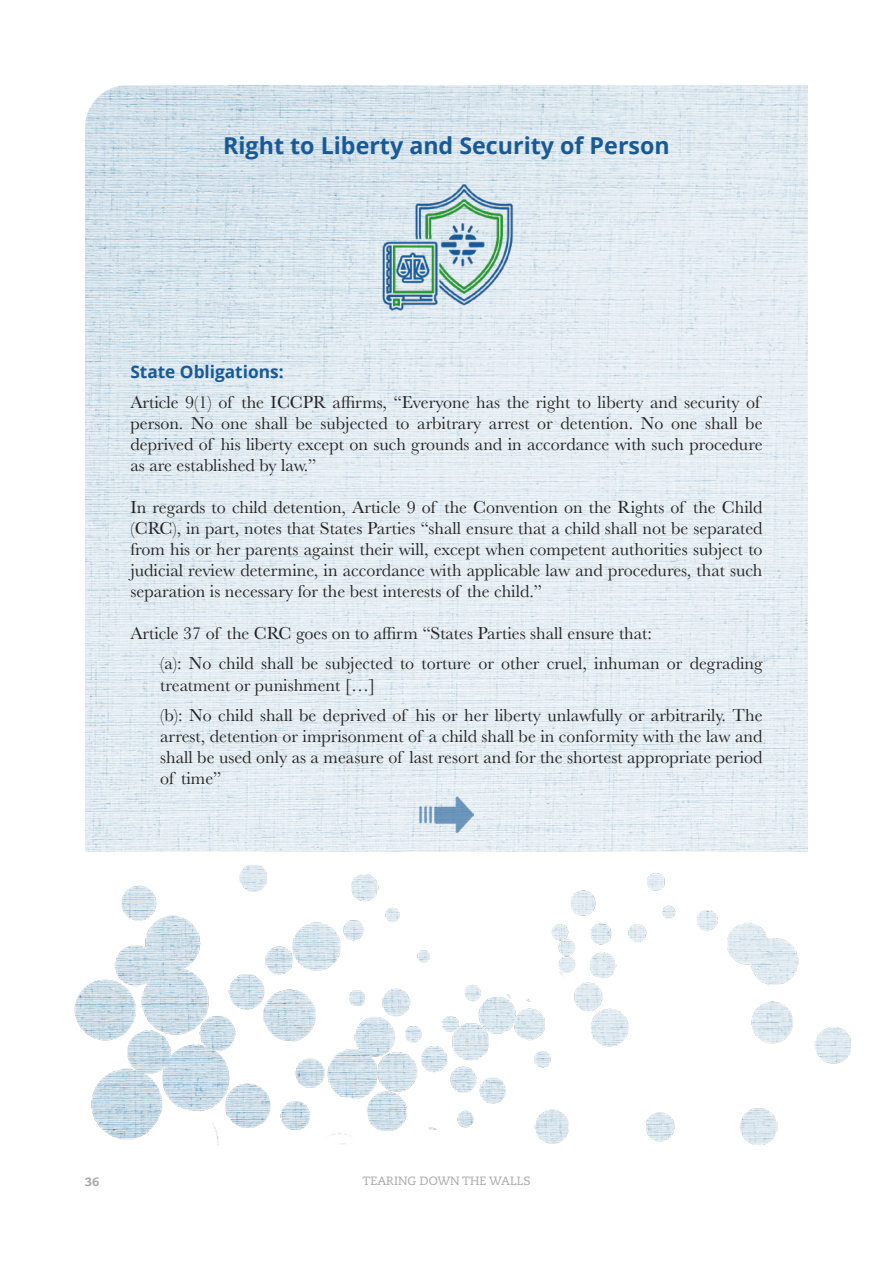
<style>
.page{position:relative;width:893px;height:1263px;background:#fff}
.page>*{position:absolute;margin:0;border:0;box-sizing:border-box;transform-origin:0 0}
.t1{font:700 23.25px "Open Sans";color:#195996}
.t2{font:18px/21px "Baskerville";color:#242323}
.t3{font:700 17.25px "Open Sans";color:#195996}
.t4{font:12px "Caecilia LT Pro 55 Roman";color:#a9a8a8}
.t5{font:800 12px "Caecilia LT Pro 85";color:#a9a8a8}
</style>
<div class="page">
<img style="left:85px;top:85px;width:723px;height:767px">
<img style="left:380px;top:185px;width:140px;height:128px">
<img style="left:420px;top:797px;width:53px;height:35px">
<img style="left:74px;top:865px;width:776px;height:280px">
<p class="t1" style="left:223px;top:129px;width:448px">Right to Liberty and Security of Person</p>
<p class="t3" style="left:130px;top:360px;width:155px">State Obligations:</p>
<p class="t2" style="left:130px;top:392px;width:634px">Article 9(1) of the ICCPR affirms, “Everyone has the right to liberty and security of person. No one shall be subjected to arbitrary arrest or detention. No one shall be deprived of his liberty except on such grounds and in accordance with such procedure as are established by law.”</p>
<p class="t2" style="left:130px;top:497px;width:634px;text-align:justify">In regards to child detention, Article 9 of the Convention on the Rights of the Child (CRC), in part, notes that States Parties “shall ensure that a child shall not be separated from his or her parents against their will, except when competent authorities subject to judicial review determine, in accordance with applicable law and procedures, that such separation is necessary for the best interests of the child.”</p>
<p class="t2" style="left:160px;top:619px;width:604px;line-height:30px;text-indent:-30px">Article 37 of the CRC goes on to affirm “States Parties shall ensure that:<br>(a): No child shall be subjected to torture or other cruel, inhuman or degrading</p>
<p class="t2" style="left:160px;top:670px;width:604px;line-height:30px">treatment or punishment […]<br>(b): No child shall be deprived of his or her liberty unlawfully or arbitrarily. The</p>
<p class="t2" style="left:160px;top:726px;width:604px;text-align:justify">arrest, detention or imprisonment of a child shall be in conformity with the law and shall be used only as a measure of last resort and for the shortest appropriate period of time”</p>
<p class="t5" style="left:85px;top:1174px;width:16px">36</p>
<p class="t4" style="left:362px;top:1173px;width:170px">TEARING DOWN THE WALLS</p>
</div>
